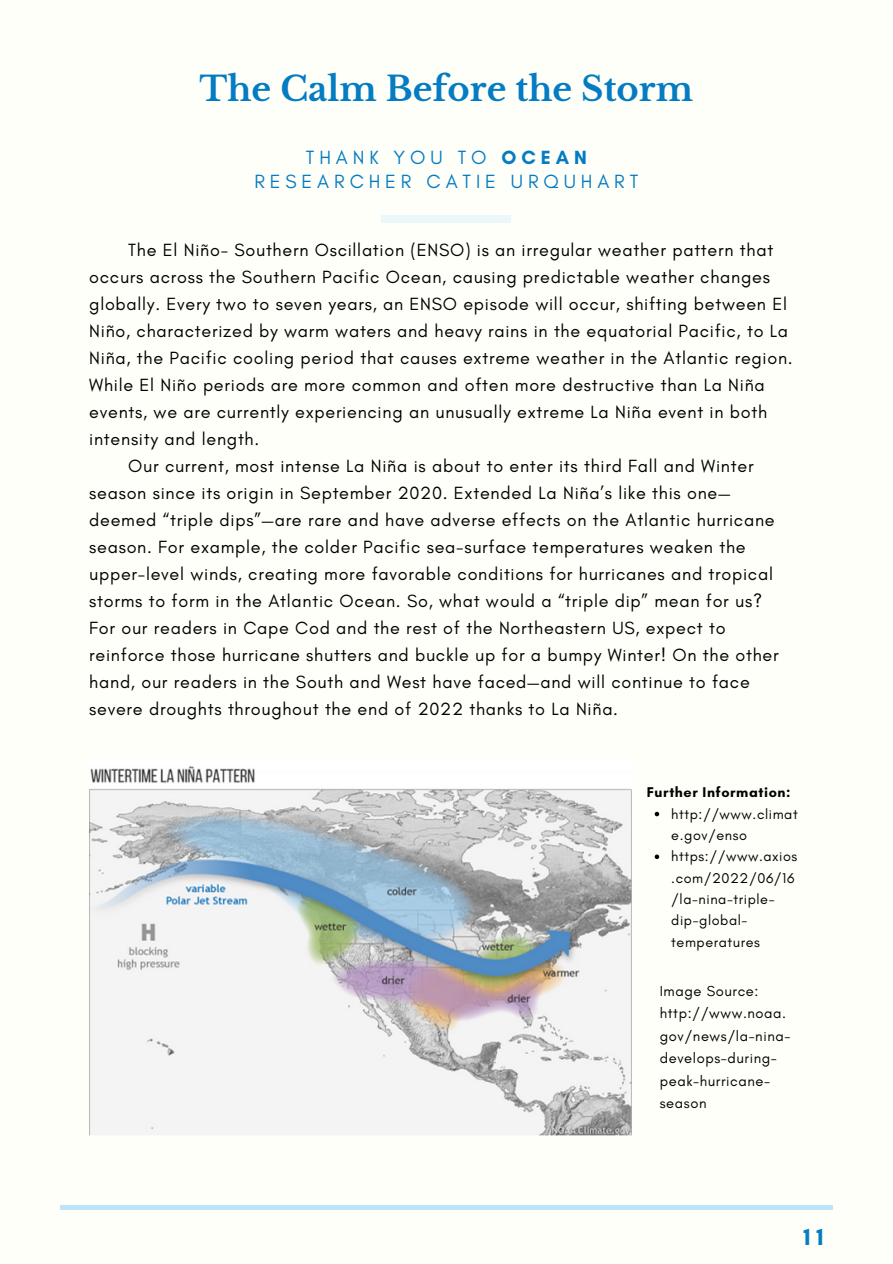
<style>
.page{position:relative;width:893px;height:1264px;background:#fff}
.page>*{position:absolute;margin:0;border:0;box-sizing:border-box;transform-origin:0 0}
.t1{font:700 33.75px "Libre Baskerville";color:#047cc3}
.t2{font:700 24px "Glacial Indifference";color:#047cc3}
.t3{font:19.5px/23.5px "Glacial Indifference";letter-spacing:.25em;color:#047cc3;text-align:center}
.t4{font:18px "Glacial Indifference";letter-spacing:.04em;color:#000}
.t5{font:14.7px/22.5px "Glacial Indifference";letter-spacing:.04em;color:#000}
.t6{font:14.4px/21.3px "Glacial Indifference";letter-spacing:.04em;color:#000}
.t7{font:700 14.4px "Glacial Indifference";letter-spacing:.04em;color:#000}
.s1{font-weight:700}
</style>
<div class="page">
<div style="left:0;top:0;width:892px;height:1262px;background:#fffff9"></div>
<div style="left:381px;top:215px;width:130px;height:8px;background:#ecf7f9"></div>
<hr style="left:60px;top:1205px;width:772px;height:4px;background:#bfe4f9">
<img style="left:89px;top:766px;width:542px;height:369px">
<svg style="left:654px;top:811px;width:5px;height:5px"></svg>
<svg style="left:654px;top:854px;width:5px;height:5px"></svg>
<h1 class="t1" style="left:199px;top:68px;width:495px">The Calm Before the Storm</h1>
<p class="t3" style="left:254px;top:145px;width:385px">THANK YOU TO <span class="s1">OCEAN<br></span>RESEARCHER CATIE URQUHART</p>
<p class="t4" style="left:128px;top:239px;width:646px">The El Niño- Southern Oscillation (ENSO) is an irregular weather pattern that</p>
<p class="t4" style="left:89px;top:266px;width:682px">occurs across the Southern Pacific Ocean, causing predictable weather changes</p>
<p class="t4" style="left:89px;top:293px;width:699px">globally. Every two to seven years, an ENSO episode will occur, shifting between El</p>
<p class="t4" style="left:89px;top:320px;width:700px">Niño, characterized by warm waters and heavy rains in the equatorial Pacific, to La</p>
<p class="t4" style="left:89px;top:347px;width:705px">Niña, the Pacific cooling period that causes extreme weather in the Atlantic region.</p>
<p class="t4" style="left:89px;top:374px;width:677px">While El Niño periods are more common and often more destructive than La Niña</p>
<p class="t4" style="left:89px;top:401px;width:679px">events, we are currently experiencing an unusually extreme La Niña event in both</p>
<p class="t4" style="left:89px;top:428px;width:171px">intensity and length.</p>
<p class="t4" style="left:128px;top:455px;width:626px">Our current, most intense La Niña is about to enter its third Fall and Winter</p>
<p class="t4" style="left:89px;top:482px;width:642px">season since its origin in September 2020. Extended La Niña’s like this one—</p>
<p class="t4" style="left:89px;top:509px;width:686px">deemed “triple dips”—are rare and have adverse effects on the Atlantic hurricane</p>
<p class="t4" style="left:89px;top:536px;width:658px">season. For example, the colder Pacific sea-surface temperatures weaken the</p>
<p class="t4" style="left:89px;top:563px;width:685px">upper-level winds, creating more favorable conditions for hurricanes and tropical</p>
<p class="t4" style="left:89px;top:590px;width:674px">storms to form in the Atlantic Ocean. So, what would a “triple dip” mean for us?</p>
<p class="t4" style="left:89px;top:617px;width:637px">For our readers in Cape Cod and the rest of the Northeastern US, expect to</p>
<p class="t4" style="left:89px;top:644px;width:691px">reinforce those hurricane shutters and buckle up for a bumpy Winter! On the other</p>
<p class="t4" style="left:89px;top:671px;width:662px">hand, our readers in the South and West have faced—and will continue to face</p>
<p class="t4" style="left:89px;top:698px;width:530px">severe droughts throughout the end of 2022 thanks to La Niña.</p>
<p class="t7" style="left:646px;top:783px;width:145px">Further Information:</p>
<p class="t6" style="left:671px;top:802px;width:128px">http://www.climat e.gov/enso https://www.axios .com/2022/06/16 /la-nina-triple&shy;dip-global&shy;temperatures</p>
<p class="t5" style="left:659px;top:979px;width:132px">Image Source: http://www.noaa. gov/news/la-nina&shy;develops-during&shy;peak-hurricane&shy;season</p>
<h2 class="t2" style="left:803px;top:1221px;width:22px">1 1</h2>
</div>
